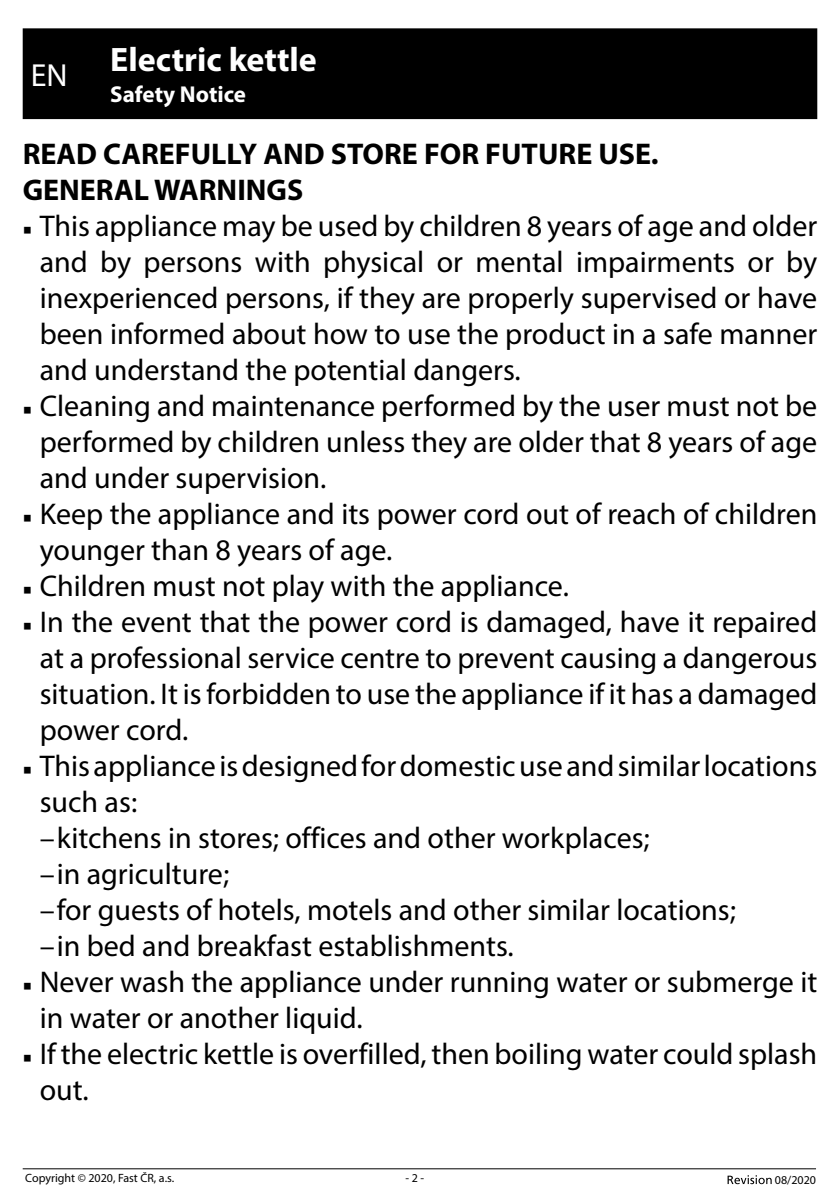
<style>
.page{position:relative;width:840px;height:1191px;background:#fff}
.page>*{position:absolute;margin:0;border:0;box-sizing:border-box;transform-origin:0 0}
.t1{font:700 34px "Myriad Pro";color:#fff}
.t2{font:32px "Myriad Pro";color:#fff}
.t3{font:30px/36px "Myriad Pro";color:#000}
.t4{font:700 30px/36px "Myriad Pro";color:#000}
.t5{font:700 23px "Myriad Pro";color:#fff}
.t6{font:12px "Myriad Pro";color:#000}
.s1{font-family:"Minion Pro";font-size:23px}
</style>
<div class="page">
<svg style="left:727px;top:1175px;width:44px;height:9px"></svg>
<hr style="left:23px;top:1168px;width:792px;height:1px;background:#000">
<div style="left:23px;top:28px;width:793px;height:91px;background:#000"></div>
<p class="t1" style="left:110px;top:37px;width:208px">Electric kettle</p>
<p class="t5" style="left:110px;top:79px;width:137px">Safety Notice</p>
<p class="t4" style="left:23px;top:135px;width:637px">READ CAREFULLY AND STORE FOR FUTURE USE.<br>GENERAL WARNINGS</p>
<p class="t3" style="left:40px;top:207px;width:778px;text-align:justify;text-indent:-17px"><span class="s1">■</span> This appliance may be used by children 8 years of age and older and by persons with physical or mental impairments or by inexperienced persons, if they are properly supervised or have been informed about how to use the product in a safe manner and understand the potential dangers.</p>
<p class="t3" style="left:40px;top:387px;width:778px;text-align:justify;text-indent:-17px"><span class="s1">■</span> Cleaning and maintenance performed by the user must not be performed by children unless they are older that 8 years of age and under supervision.</p>
<p class="t3" style="left:40px;top:495px;width:778px;text-indent:-17px"><span class="s1">■</span> Keep the appliance and its power cord out of reach of children younger than 8 years of age.</p>
<p class="t3" style="left:23px;top:567px;width:547px"><span class="s1">■</span> Children must not play with the appliance.</p>
<p class="t3" style="left:40px;top:603px;width:778px;text-align:justify;text-indent:-17px"><span class="s1">■</span> In the event that the power cord is damaged, have it repaired at a professional service centre to prevent causing a dangerous situation. It is forbidden to use the appliance if it has a damaged power cord.</p>
<p class="t3" style="left:40px;top:747px;width:778px;text-indent:-17px"><span class="s1">■</span> This appliance is designed for domestic use and similar locations such as:<br>–kitchens in stores; offices and other workplaces;<br>–in agriculture;<br>–for guests of hotels, motels and other similar locations;<br>–in bed and breakfast establishments.</p>
<p class="t3" style="left:40px;top:963px;width:778px;text-indent:-17px"><span class="s1">■</span> Never wash the appliance under running water or submerge it in water or another liquid.</p>
<p class="t3" style="left:40px;top:1035px;width:778px;text-indent:-17px"><span class="s1">■</span> If the electric kettle is overfilled, then boiling water could splash out.</p>
<p class="t2" style="left:31px;top:55px;width:38px">EN</p>
<p class="t6" style="left:25px;top:1170px;width:150px">Copyright © 2020, Fast ČR, a.s.</p>
<p class="t6" style="left:405px;top:1170px;width:20px">- 2 -</p>
<p class="t6" style="left:774px;top:1172px;width:43px">08/2020</p>
</div>
